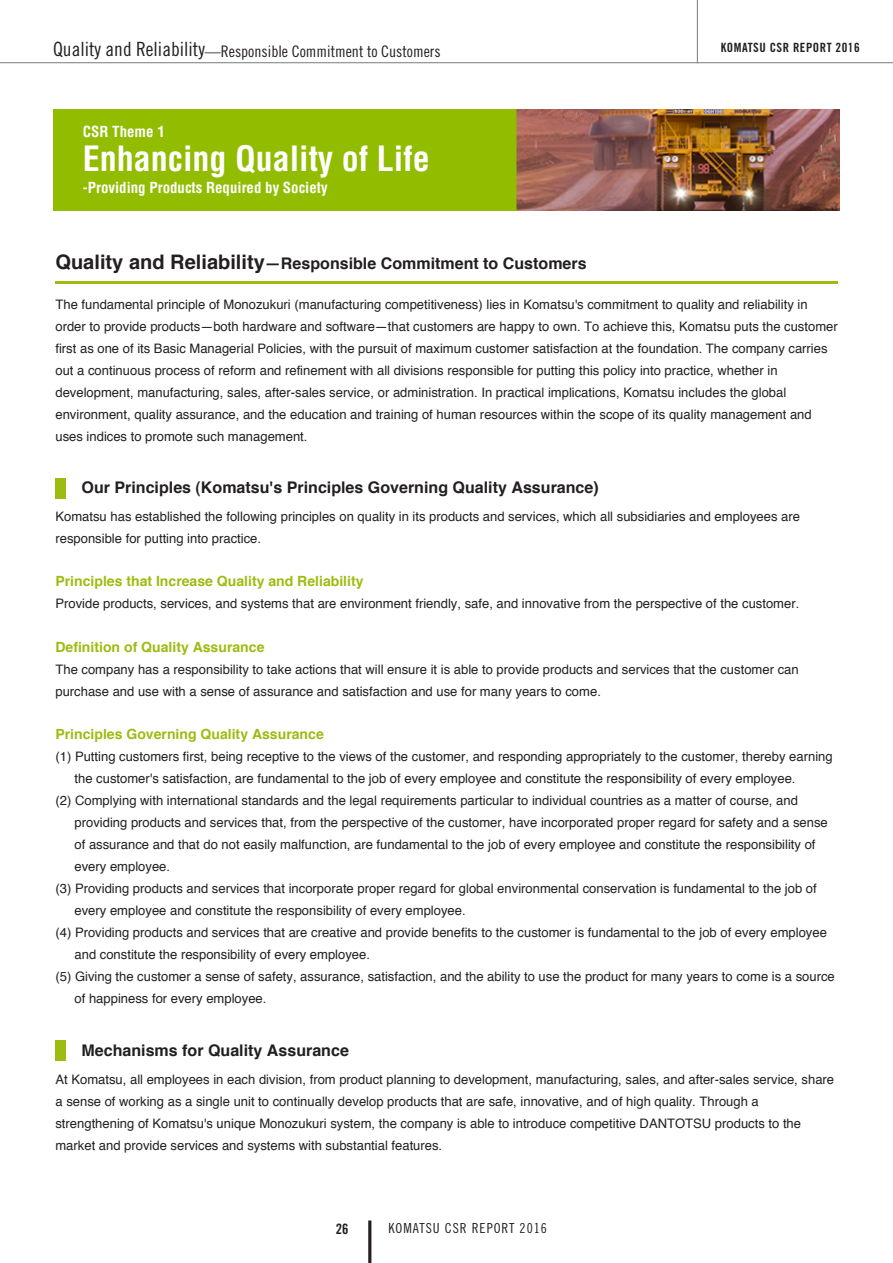
<style>
.page{position:relative;width:893px;height:1263px;background:#fff}
.page>*{position:absolute;margin:0;border:0;box-sizing:border-box;transform-origin:0 0}
.t1{font:700 condensed 34.05px "Helvetica LT Std";color:#fff}
.t2{font:700 16.05px "Helvetica";color:#231f20}
.t3{font:15.9px "Trade Gothic LT Std Cn 18";color:#231f20}
.t4{font:700 condensed 14.85px "Helvetica LT Std";color:#fff}
.t5{font:14.4px "Trade Gothic LT Std Bd Cn 20";color:#231f20}
.t6{font:700 14.1px "Helvetica";color:#9ebb11}
.t7{font:13.8px "Trade Gothic LT Std Cn 18";letter-spacing:.07em;color:#231f20}
.t8{font:13.05px/22px "Helvetica";color:#231f20}
.t9{font:12.75px "Trade Gothic LT Std Bd Cn 20";letter-spacing:.04em;color:#231f20}
.s1{font-size:19.65px}
.s2{font-size:20.1px}
</style>
<div class="page">
<img style="left:53px;top:109px;width:787px;height:101px">
<hr style="left:0;top:62px;width:893px;height:1px;background:#808285">
<hr style="left:368px;top:1220px;width:3px;height:43px;background:#231f20">
<hr style="left:697px;top:0;width:1px;height:63px;background:#808285">
<hr style="left:55px;top:282px;width:783px;height:2px;background:#9ebb11">
<div style="left:55px;top:478px;width:10px;height:20px;background:#9ebb11"></div>
<div style="left:55px;top:1040px;width:10px;height:21px;background:#9ebb11"></div>
<p class="t3" style="left:53px;top:42px;width:389px"><span class="s1">Quality and Reliability</span>—Responsible Commitment to Customers</p>
<p class="t4" style="left:83px;top:122px;width:83px">CSR Theme 1</p>
<h1 class="t1" style="left:83px;top:137px;width:348px">Enhancing Quality of Life</h1>
<p class="t4" style="left:83px;top:178px;width:246px">-Providing Products Required by Society</p>
<p class="t9" style="left:721px;top:40px;width:140px">KOMATSU CSR REPORT 2016</p>
<p class="t2" style="left:55px;top:250px;width:533px"><span class="s2">Quality and Reliability</span>ÑResponsible Commitment to Customers</p>
<p class="t8" style="left:55px;top:293px;width:784px">The fundamental principle of Monozukuri (manufacturing competitiveness) lies in Komatsu's commitment to quality and reliability in order to provide productsÑboth hardware and softwareÑthat customers are happy to own. To achieve this, Komatsu puts the customer first as one of its Basic Managerial Policies, with the pursuit of maximum customer satisfaction at the foundation. The company carries out a continuous process of reform and refinement with all divisions responsible for putting this policy into practice, whether in development, manufacturing, sales, after-sales service, or administration. In practical implications, Komatsu includes the global environment, quality assurance, and the education and training of human resources within the scope of its quality management and uses indices to promote such management.</p>
<p class="t2" style="left:82px;top:475px;width:519px">Our Principles (Komatsu's Principles Governing Quality Assurance)</p>
<p class="t8" style="left:55px;top:506px;width:746px">Komatsu has established the following principles on quality in its products and services, which all subsidiaries and employees are responsible for putting into practice.</p>
<p class="t6" style="left:55px;top:570px;width:310px">Principles that Increase Quality and Reliability</p>
<p class="t8" style="left:55px;top:593px;width:745px">Provide products, services, and systems that are environment friendly, safe, and innovative from the perspective of the customer.</p>
<p class="t6" style="left:55px;top:635px;width:210px">Definition of Quality Assurance</p>
<p class="t8" style="left:55px;top:658px;width:745px">The company has a responsibility to take actions that will ensure it is able to provide products and services that the customer can purchase and use with a sense of assurance and satisfaction and use for many years to come.</p>
<p class="t6" style="left:55px;top:722px;width:270px">Principles Governing Quality Assurance</p>
<p class="t8" style="left:55px;top:746px;width:779px">(1) Putting customers first, being receptive to the views of the customer, and responding appropriately to the customer, thereby earning</p>
<p class="t8" style="left:75px;top:768px;width:723px">the customer's satisfaction, are fundamental to the job of every employee and constitute the responsibility of every employee.</p>
<p class="t8" style="left:55px;top:790px;width:744px">(2) Complying with international standards and the legal requirements particular to individual countries as a matter of course, and</p>
<p class="t8" style="left:75px;top:812px;width:755px">providing products and services that, from the perspective of the customer, have incorporated proper regard for safety and a sense</p>
<p class="t8" style="left:75px;top:834px;width:743px">of assurance and that do not easily malfunction, are fundamental to the job of every employee and constitute the responsibility of</p>
<p class="t8" style="left:75px;top:856px;width:97px">every employee.</p>
<p class="t8" style="left:55px;top:878px;width:763px">(3) Providing products and services that incorporate proper regard for global environmental conservation is fundamental to the job of</p>
<p class="t8" style="left:75px;top:900px;width:393px">every employee and constitute the responsibility of every employee.</p>
<p class="t8" style="left:55px;top:922px;width:773px">(4) Providing products and services that are creative and provide benefits to the customer is fundamental to the job of every employee</p>
<p class="t8" style="left:75px;top:944px;width:297px">and constitute the responsibility of every employee.</p>
<p class="t8" style="left:55px;top:966px;width:781px">(5) Giving the customer a sense of safety, assurance, satisfaction, and the ability to use the product for many years to come is a source</p>
<p class="t8" style="left:75px;top:988px;width:193px">of happiness for every employee.</p>
<p class="t2" style="left:82px;top:1037px;width:269px">Mechanisms for Quality Assurance</p>
<p class="t8" style="left:55px;top:1068px;width:780px">At Komatsu, all employees in each division, from product planning to development, manufacturing, sales, and after-sales service, share a sense of working as a single unit to continually develop products that are safe, innovative, and of high quality. Through a strengthening of Komatsu's unique Monozukuri system, the company is able to introduce competitive DANTOTSU products to the market and provide services and systems with substantial features.</p>
<p class="t5" style="left:336px;top:1220px;width:14px">26</p>
<p class="t7" style="left:388px;top:1220px;width:160px">KOMATSU CSR REPORT 2016</p>
</div>
